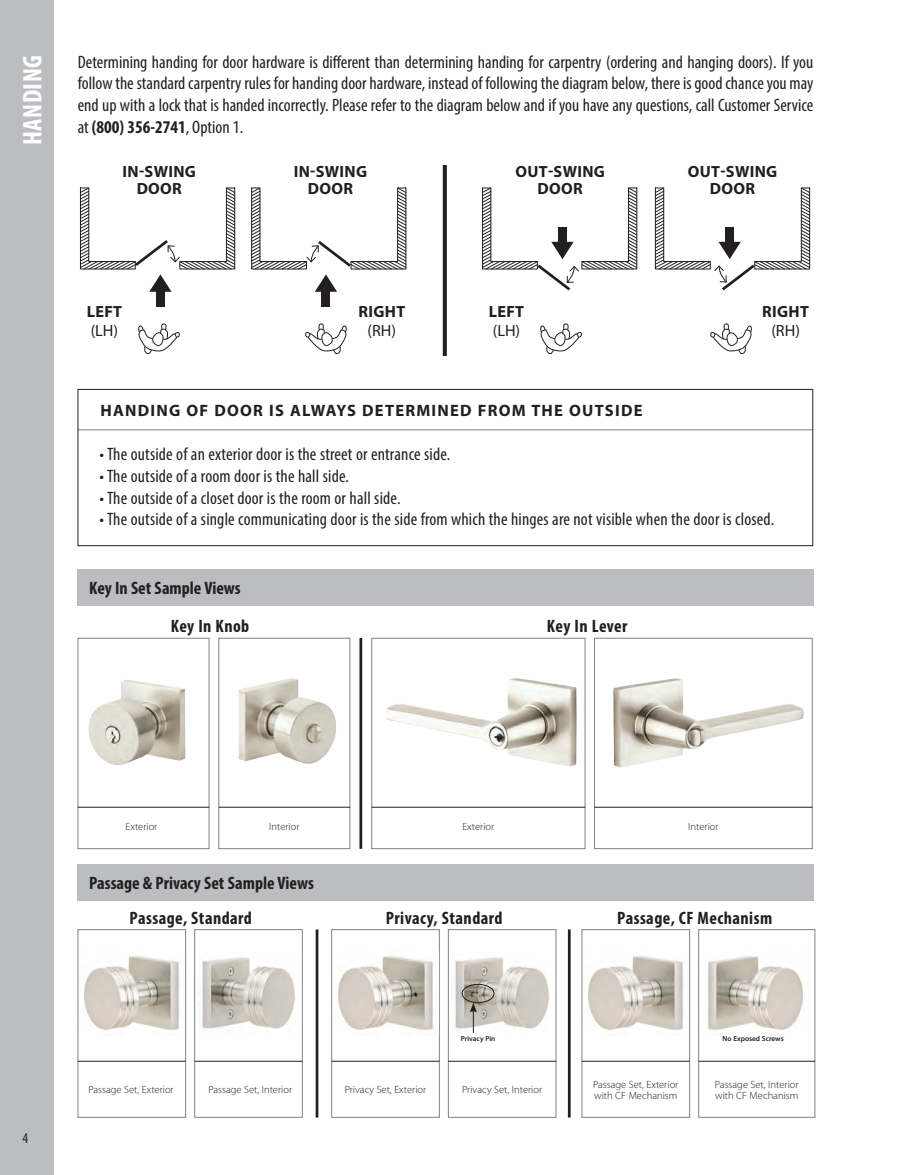
<style>
.page{position:relative;width:905px;height:1175px;background:#fff}
.page>*{position:absolute;margin:0;border:0;box-sizing:border-box;transform-origin:0 0}
.t1{font:700 condensed 27px "Myriad Pro";letter-spacing:.02em;color:#fff}
.t2{font:condensed 18px/21.6px "Myriad Pro";letter-spacing:.01em;color:#231f20;text-align:justify}
.t3{font:700 condensed 18px "Myriad Pro";letter-spacing:.02em;color:#231f20}
.t4{font:700 condensed 18px "Myriad Pro";color:#231f20}
.t5{font:700 16.5px "Myriad Pro";letter-spacing:.075em;color:#231f20}
.t6{font:700 16.2px "Myriad Pro";letter-spacing:.02em;color:#231f20}
.t7{font:16.2px "Myriad Pro";color:#231f20}
.t8{font:condensed 15px "Myriad Pro";color:#231f20}
.t9{font:300 10.5px "Myriad Pro";color:#231f20}
.t10{font:600 7.35px "Myriad Pro";color:#231f20}
.s1{font-weight:700}
</style>
<div class="page">
<div style="left:0;top:0;width:54px;height:1174px;background:#bcbdc0"></div>
<hr style="left:77px;top:429px;width:736px;height:1px;background:#808285">
<div style="left:78px;top:389px;width:735px;height:157px;border:1px solid #231f20"></div>
<svg style="left:138px;top:323px;width:42px;height:31px"></svg>
<div style="left:156px;top:289px;width:9px;height:17px;background:#231f20"></div>
<svg style="left:305px;top:323px;width:42px;height:31px"></svg>
<div style="left:321px;top:289px;width:9px;height:17px;background:#231f20"></div>
<svg style="left:540px;top:323px;width:42px;height:31px"></svg>
<svg style="left:710px;top:323px;width:42px;height:31px"></svg>
<svg style="left:443px;top:165px;width:4px;height:191px"></svg>
<svg style="left:80px;top:187px;width:155px;height:105px"></svg>
<svg style="left:655px;top:187px;width:155px;height:104px"></svg>
<svg style="left:251px;top:187px;width:155px;height:105px"></svg>
<svg style="left:482px;top:187px;width:155px;height:104px"></svg>
<div style="left:78px;top:569px;width:736px;height:37px;background:#bcbdc0"></div>
<hr style="left:359px;top:638px;width:3px;height:210px;background:#231f20">
<div style="left:371px;top:638px;width:214px;height:210px;border:1px solid #808285"></div>
<div style="left:219px;top:638px;width:131px;height:210px;border:1px solid #808285"></div>
<div style="left:594px;top:638px;width:218px;height:210px;border:1px solid #808285"></div>
<hr style="left:78px;top:806px;width:131px;height:1px;background:#231f20">
<hr style="left:371px;top:806px;width:214px;height:1px;background:#231f20">
<hr style="left:219px;top:806px;width:131px;height:1px;background:#231f20">
<hr style="left:594px;top:806px;width:218px;height:1px;background:#231f20">
<div style="left:78px;top:864px;width:736px;height:36px;background:#bcbdc0"></div>
<hr style="left:315px;top:929px;width:3px;height:188px;background:#231f20">
<hr style="left:568px;top:929px;width:2px;height:188px;background:#231f20">
<div style="left:78px;top:929px;width:108px;height:188px;border:1px solid #808285"></div>
<div style="left:194px;top:929px;width:108px;height:188px;border:1px solid #808285"></div>
<hr style="left:78px;top:1060px;width:108px;height:1px;background:#231f20">
<hr style="left:194px;top:1060px;width:108px;height:1px;background:#231f20">
<img style="left:198px;top:957px;width:98px;height:74px">
<img style="left:84px;top:956px;width:96px;height:75px">
<div style="left:581px;top:929px;width:108px;height:188px;border:1px solid #808285"></div>
<div style="left:698px;top:929px;width:117px;height:188px;border:1px solid #808285"></div>
<hr style="left:581px;top:1060px;width:108px;height:1px;background:#231f20">
<hr style="left:698px;top:1060px;width:117px;height:1px;background:#231f20">
<img style="left:588px;top:950px;width:100px;height:85px">
<img style="left:707px;top:956px;width:96px;height:75px">
<div style="left:331px;top:929px;width:108px;height:188px;border:1px solid #808285"></div>
<div style="left:448px;top:929px;width:108px;height:188px;border:1px solid #808285"></div>
<hr style="left:331px;top:1060px;width:108px;height:1px;background:#231f20">
<hr style="left:448px;top:1060px;width:108px;height:1px;background:#231f20">
<img style="left:455px;top:957px;width:95px;height:74px">
<img style="left:338px;top:950px;width:100px;height:85px">
<svg style="left:470px;top:1002px;width:7px;height:31px"></svg>
<div style="left:461px;top:984px;width:33px;height:19px;border:1px solid #231f20;border-radius:50%"></div>
<img style="left:88px;top:680px;width:97px;height:85px">
<img style="left:238px;top:678px;width:98px;height:86px">
<img style="left:386px;top:678px;width:190px;height:88px">
<img style="left:613px;top:678px;width:190px;height:89px">
<p class="t1" style="left:16px;top:145px;width:92px;rotate:-90deg">HANDING</p>
<p class="t2" style="left:78px;top:51px;width:737px">Determining handing for door hardware is different than determining handing for carpentry (ordering and hanging doors). If you follow the standard carpentry rules for handing door hardware, instead of following the diagram below, there is good chance you may end up with a lock that is handed incorrectly. Please refer to the diagram below and if you have any questions, call Customer Service at <span class="s1">(800) 356-2741</span>, Option 1.</p>
<p class="t6" style="left:123px;top:161px;width:75px">IN-SWING</p>
<p class="t6" style="left:137px;top:177px;width:47px">DOOR</p>
<p class="t6" style="left:294px;top:161px;width:75px">IN-SWING</p>
<p class="t6" style="left:308px;top:177px;width:47px">DOOR</p>
<p class="t6" style="left:515px;top:161px;width:91px">OUT-SWING</p>
<p class="t6" style="left:537px;top:177px;width:47px">DOOR</p>
<p class="t6" style="left:687px;top:161px;width:91px">OUT-SWING</p>
<p class="t6" style="left:710px;top:177px;width:47px">DOOR</p>
<p class="t6" style="left:87px;top:300px;width:37px">LEFT</p>
<p class="t7" style="left:91px;top:321px;width:29px">(LH)</p>
<p class="t6" style="left:358px;top:300px;width:48px">RIGHT</p>
<p class="t7" style="left:367px;top:321px;width:30px">(RH)</p>
<p class="t6" style="left:489px;top:300px;width:37px">LEFT</p>
<p class="t7" style="left:492px;top:321px;width:29px">(LH)</p>
<p class="t6" style="left:762px;top:300px;width:48px">RIGHT</p>
<p class="t7" style="left:771px;top:321px;width:30px">(RH)</p>
<p class="t5" style="left:100px;top:399px;width:543px">HANDING OF DOOR IS ALWAYS DETERMINED FROM THE OUTSIDE</p>
<p class="t2" style="left:99px;top:443px;width:352px">• The outside of an exterior door is the street or entrance side.</p>
<p class="t2" style="left:99px;top:465px;width:251px">• The outside of a room door is the hall side.</p>
<p class="t2" style="left:99px;top:486px;width:302px">• The outside of a closet door is the room or hall side.</p>
<p class="t2" style="left:99px;top:508px;width:676px">• The outside of a single communicating door is the side from which the hinges are not visible when the door is closed.</p>
<p class="t4" style="left:89px;top:577px;width:153px">Key In Set Sample Views</p>
<p class="t3" style="left:171px;top:615px;width:80px">Key In Knob</p>
<p class="t3" style="left:547px;top:615px;width:82px">Key In Lever</p>
<p class="t8" style="left:22px;top:1129px;width:7px">4</p>
<p class="t9" style="left:125px;top:821px;width:33px">Exterior</p>
<p class="t9" style="left:269px;top:821px;width:32px">Interior</p>
<p class="t9" style="left:462px;top:821px;width:33px">Exterior</p>
<p class="t9" style="left:688px;top:821px;width:32px">Interior</p>
<p class="t4" style="left:89px;top:871px;width:226px">Passage &amp; Privacy Set Sample Views</p>
<p class="t3" style="left:130px;top:906px;width:124px">Passage, Standard</p>
<p class="t3" style="left:617px;top:906px;width:156px">Passage, CF Mechanism</p>
<p class="t3" style="left:386px;top:906px;width:118px">Privacy, Standard</p>
<p class="t9" style="left:89px;top:1083px;width:87px">Passage Set, Exterior</p>
<p class="t9" style="left:208px;top:1083px;width:85px">Passage Set, Interior</p>
<p class="t10" style="left:461px;top:1033px;width:36px">Privacy Pin</p>
<p class="t9" style="left:345px;top:1083px;width:83px">Privacy Set, Exterior</p>
<p class="t9" style="left:462px;top:1083px;width:81px">Privacy Set, Interior</p>
<p class="t9" style="left:593px;top:1078px;width:87px">Passage Set, Exterior</p>
<p class="t9" style="left:594px;top:1089px;width:85px">with CF Mechanism</p>
<p class="t10" style="left:722px;top:1033px;width:63px">No Exposed Screws</p>
<p class="t9" style="left:715px;top:1078px;width:85px">Passage Set, Interior</p>
<p class="t9" style="left:715px;top:1089px;width:85px">with CF Mechanism</p>
</div>
